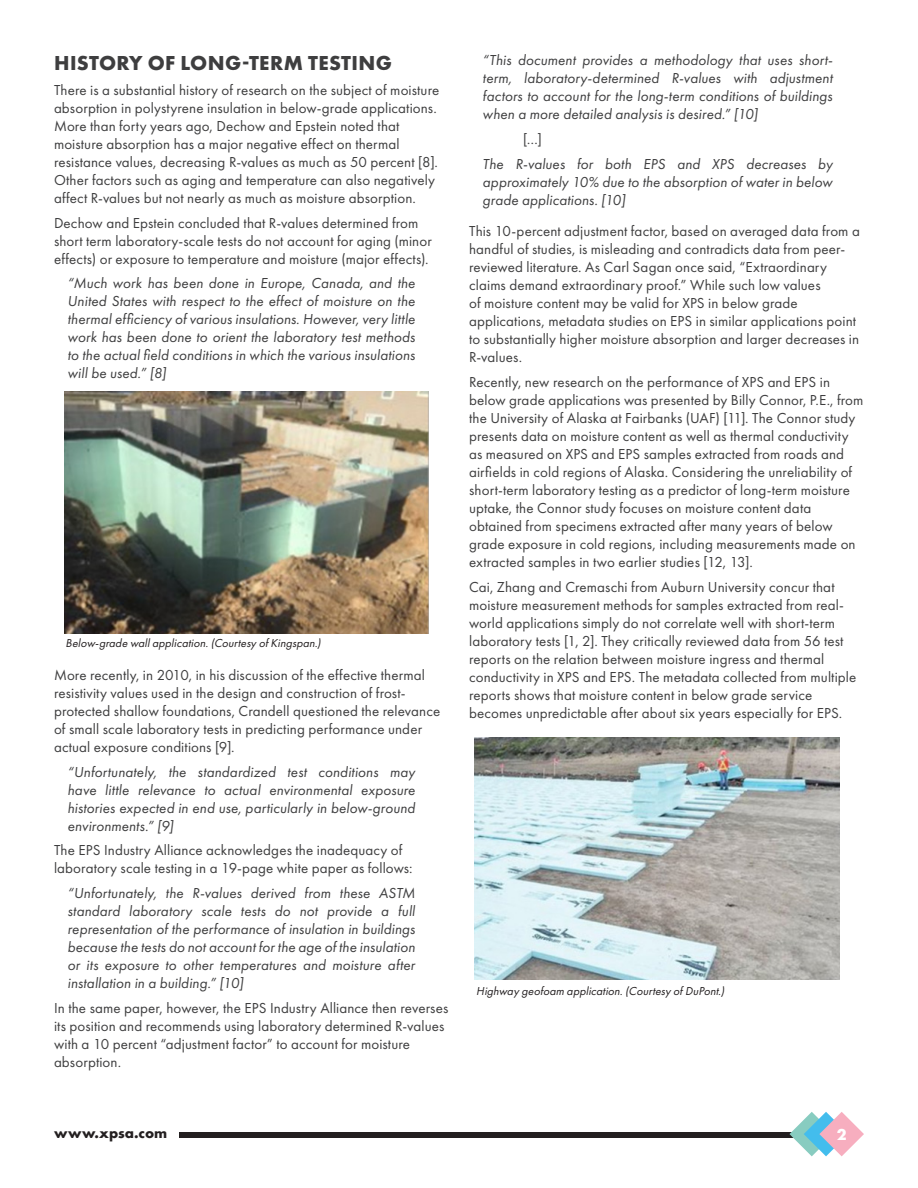
<style>
.page{position:relative;width:918px;height:1188px;background:#fff}
.page>*{position:absolute;margin:0;border:0;box-sizing:border-box;transform-origin:0 0}
.body{font:700 21px "Futura PT";letter-spacing:.015em;color:#3e3e3f}
.t1{font:700 16.5px "Futura PT";color:#fff}
.body-2{font:15px/18px "Futura PT";letter-spacing:.01em;color:#3e3e3f}
.Indent_Qutote{font:italic 15px/18px "Futura PT";letter-spacing:.005em;color:#3e3e3f;text-align:justify}
.t2{font:700 15px "Futura PT";color:#231f20}
.body-3{font:italic 12px "Futura PT";color:#231f20}
</style>
<div class="page">
<div style="left:179px;top:1132px;width:667px;height:6px;background:#231f20"></div>
<svg style="left:789px;top:1112px;width:75px;height:44px"></svg>
<img style="left:65px;top:392px;width:364px;height:241px">
<img style="left:475px;top:738px;width:364px;height:241px">
<p class="body" style="left:54px;top:49px;width:339px">HISTORY OF LONG-TERM TESTING</p>
<p class="body-2" style="left:54px;top:81px;width:387px">There is a substantial history of research on the subject of moisture absorption in polystyrene insulation in below-grade applications.<br>More than forty years ago, Dechow and Epstein noted that moisture absorption has a major negative effect on thermal resistance values, decreasing R-values as much as 50 percent [8].<br>Other factors such as aging and temperature can also negatively affect R-values but not nearly as much as moisture absorption.</p>
<p class="body-2" style="left:54px;top:213px;width:379px">Dechow and Epstein concluded that R-values determined from short term laboratory-scale tests do not account for aging (minor effects) or exposure to temperature and moisture (major effects).</p>
<p class="Indent_Qutote" style="left:68px;top:274px;width:349px">“Much work has been done in Europe, Canada, and the United States with respect to the effect of moisture on the thermal efficiency of various insulations. However, very little work has been done to orient the laboratory test methods to the actual field conditions in which the various insulations will be used.” [8]</p>
<p class="body-3" style="left:66px;top:636px;width:259px">Below-grade wallapplication.(Courtesy ofKingspan.)</p>
<p class="body-2" style="left:54px;top:666px;width:388px">More recently, in 2010, in his discussion of the effective thermal resistivity values used in the design and construction of frost&shy;protected shallow foundations, Crandell questioned the relevance of small scale laboratory tests in predicting performance under actual exposure conditions [9].</p>
<p class="Indent_Qutote" style="left:68px;top:762px;width:349px">“Unfortunately, the standardized test conditions may have little relevance to actual environmental exposure histories expected in end use, particularly in below-ground environments.” [9]</p>
<p class="body-2" style="left:54px;top:841px;width:360px">The EPS Industry Alliance acknowledges the inadequacy of laboratory scale testing in a 19-page white paper as follows:</p>
<p class="Indent_Qutote" style="left:68px;top:884px;width:349px">“Unfortunately, the R-values derived from these ASTM standard laboratory scale tests do not provide a full representation of the performance of insulation in buildings because the tests do not account for the age of the insulation or its exposure to other temperatures and moisture after installation in a building.” [10]</p>
<p class="body-2" style="left:54px;top:999px;width:396px">In the same paper, however, the EPS Industry Alliance then reverses its position and recommends using laboratory determined R-values with a 10 percent “adjustment factor” to account for moisture absorption.</p>
<p class="Indent_Qutote" style="left:483px;top:51px;width:351px">“This document provides a methodology that uses short&shy;term, laboratory-determined R-values with adjustment factors to account for the long-term conditions of buildings when a more detailed analysis is desired.” [10]</p>
<p class="body-2" style="left:523px;top:130px;width:20px">[…]</p>
<p class="Indent_Qutote" style="left:483px;top:155px;width:351px">The R-values for both EPS and XPS decreases by approximately 10% due to the absorption of water in below grade applications. [10]</p>
<p class="body-2" style="left:469px;top:222px;width:392px">This 10-percent adjustment factor, based on averaged data from a handful of studies, is misleading and contradicts data from peer&shy;reviewed literature. As Carl Sagan once said, “Extraordinary claims demand extraordinary proof.” While such low values<br>of moisture content may be valid for XPS in below grade applications, metadata studies on EPS in similar applications point to substantially higher moisture absorption and larger decreases in R-values.</p>
<p class="body-2" style="left:469px;top:373px;width:396px">Recently, new research on the performance of XPS and EPS in below grade applications was presented by Billy Connor, P.E., from the University of Alaska at Fairbanks (UAF) [11]. The Connor study presents data on moisture content as well as thermal conductivity as measured on XPS and EPS samples extracted from roads and airfields in cold regions of Alaska. Considering the unreliability of short-term laboratory testing as a predictor of long-term moisture uptake, the Connor study focuses on moisture content data obtained from specimens extracted after many years of below grade exposure in cold regions, including measurements made on extracted samples in two earlier studies [12, 13].</p>
<p class="body-2" style="left:469px;top:578px;width:389px">Cai, Zhang and Cremaschi from Auburn University concur that moisture measurement methods for samples extracted from real&shy;world applications simply do not correlate well with short-term laboratory tests [1, 2]. They critically reviewed data from 56 test reports on the relation between moisture ingress and thermal conductivity in XPS and EPS. The metadata collected from multiple reports shows that moisture content in below grade service becomes unpredictable after about six years especially for EPS.</p>
<p class="body-3" style="left:476px;top:984px;width:252px">Highway geofoam application.(Courtesy ofDuPont.)</p>
<p class="t2" style="left:54px;top:1123px;width:115px">www.xpsa.com</p>
<p class="t1" style="left:837px;top:1123px;width:11px">2</p>
</div>
